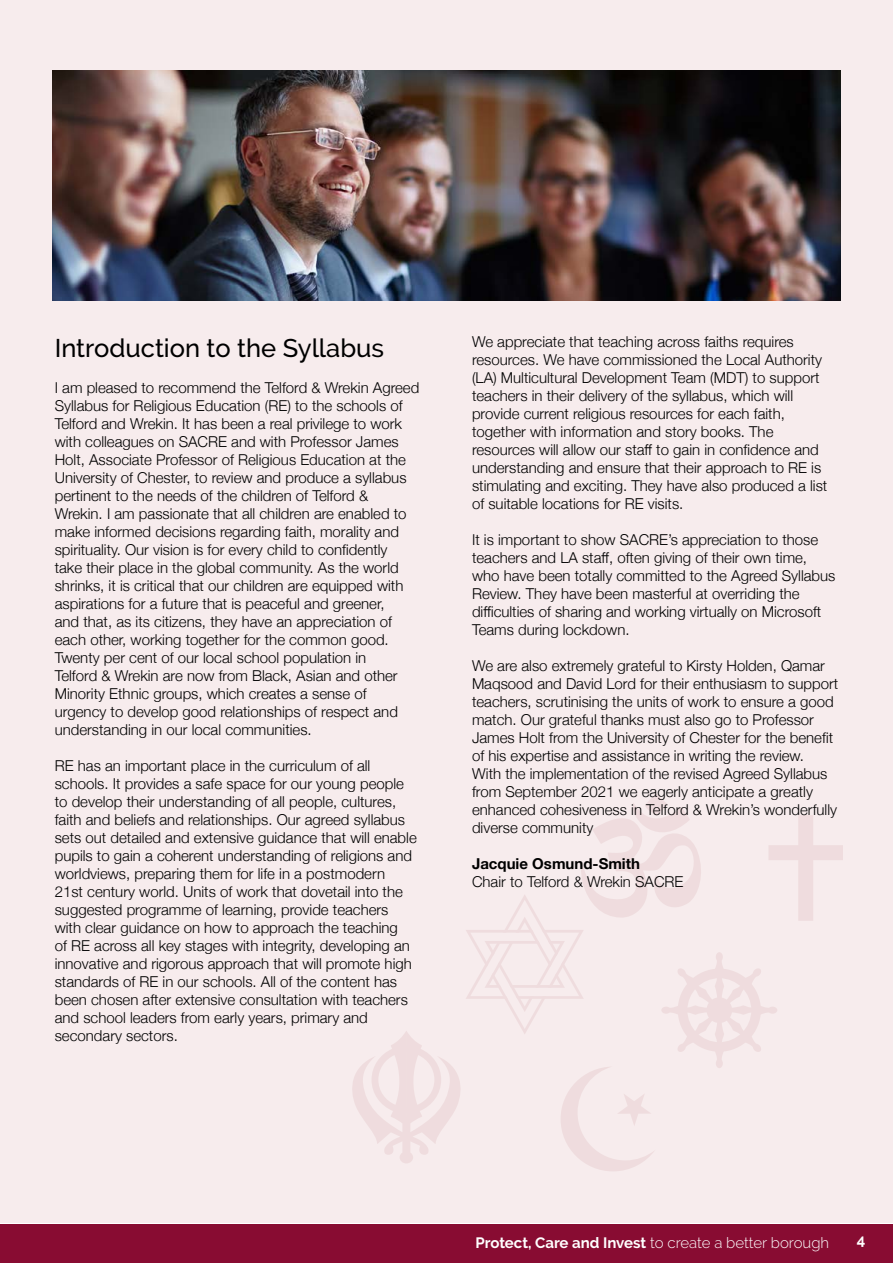
<style>
.page{position:relative;width:893px;height:1263px;background:#fff}
.page>*{position:absolute;margin:0;border:0;box-sizing:border-box;transform-origin:0 0}
.t1{font:500 25.5px "Raleway";color:#000}
.t2{font:300 15px/18px "Helvetica Neue";color:#000}
.t3{font:300 15px "Raleway";color:#fff}
.t4{font:700 15px "Helvetica Neue";color:#000}
.t5{font:700 15px "Raleway";color:#fff}
.s1{font-weight:700}
</style>
<div class="page">
<div style="left:0;top:1224px;width:893px;height:39px;background:#880c32"></div>
<div style="left:0;top:0;width:893px;height:1222px;background:#f7eced"></div>
<svg style="left:352px;top:794px;width:491px;height:377px"></svg>
<img style="left:52px;top:70px;width:788px;height:231px">
<p class="t1" style="left:55px;top:333px;width:331px">Introduction to the Syllabus</p>
<p class="t2" style="left:55px;top:377px;width:366px">I am pleased to recommend the Telford &amp; Wrekin Agreed Syllabus for Religious Education (RE) to the schools of Telford and Wrekin. It has been a real privilege to work with colleagues on SACRE and with Professor James Holt, Associate Professor of Religious Education at the University of Chester, to review and produce a syllabus pertinent to the needs of the children of Telford &amp; Wrekin. I am passionate that all children are enabled to make informed decisions regarding faith, morality and spirituality. Our vision is for every child to confidently<br>take their place in the global community. As the world shrinks, it is critical that our children are equipped with aspirations for a future that is peaceful and greener,<br>and that, as its citizens, they have an appreciation of each other, working together for the common good.<br>Twenty per cent of our local school population in<br>Telford &amp; Wrekin are now from Black, Asian and other Minority Ethnic groups, which creates a sense of urgency to develop good relationships of respect and understanding in our local communities.</p>
<p class="t2" style="left:55px;top:755px;width:364px">RE has an important place in the curriculum of all schools. It provides a safe space for our young people to develop their understanding of all people, cultures, faith and beliefs and relationships. Our agreed syllabus sets out detailed and extensive guidance that will enable pupils to gain a coherent understanding of religions and worldviews, preparing them for life in a postmodern 21st century world. Units of work that dovetail into the suggested programme of learning, provide teachers with clear guidance on how to approach the teaching<br>of RE across all key stages with integrity, developing an innovative and rigorous approach that will promote high standards of RE in our schools. All of the content has been chosen after extensive consultation with teachers and school leaders from early years, primary and secondary sectors.</p>
<p class="t2" style="left:472px;top:332px;width:357px">We appreciate that teaching across faiths requires resources. We have commissioned the Local Authority (LA) Multicultural Development Team (MDT) to support teachers in their delivery of the syllabus, which will provide current religious resources for each faith, together with information and story books. The resources will allow our staff to gain in confidence and understanding and ensure that their approach to RE is stimulating and exciting. They have also produced a list of suitable locations for RE visits.</p>
<p class="t2" style="left:472px;top:530px;width:365px">It is important to show SACRE’s appreciation to those teachers and LA staff, often giving of their own time, who have been totally committed to the Agreed Syllabus Review. They have been masterful at overriding the difficulties of sharing and working virtually on Microsoft Teams during lockdown.</p>
<p class="t2" style="left:472px;top:656px;width:368px">We are also extremely grateful to Kirsty Holden, Qamar Maqsood and David Lord for their enthusiasm to support teachers, scrutinising the units of work to ensure a good match. Our grateful thanks must also go to Professor James Holt from the University of Chester for the benefit of his expertise and assistance in writing the review.</p>
<p class="t2" style="left:472px;top:764px;width:367px">With the implementation of the revised Agreed Syllabus from September 2021 we eagerly anticipate a greatly enhanced cohesiveness in Telford &amp; Wrekin’s wonderfully diverse community</p>
<p class="t4" style="left:472px;top:852px;width:170px">Jacquie Osmund-Smith</p>
<p class="t2" style="left:472px;top:872px;width:213px">Chair to Telford &amp; Wrekin SACRE</p>
<p class="t3" style="left:476px;top:1234px;width:355px"><span class="s1">Protect, Care and Invest</span> to create a better borough</p>
<p class="t5" style="left:857px;top:1231px;width:10px">4</p>
</div>
